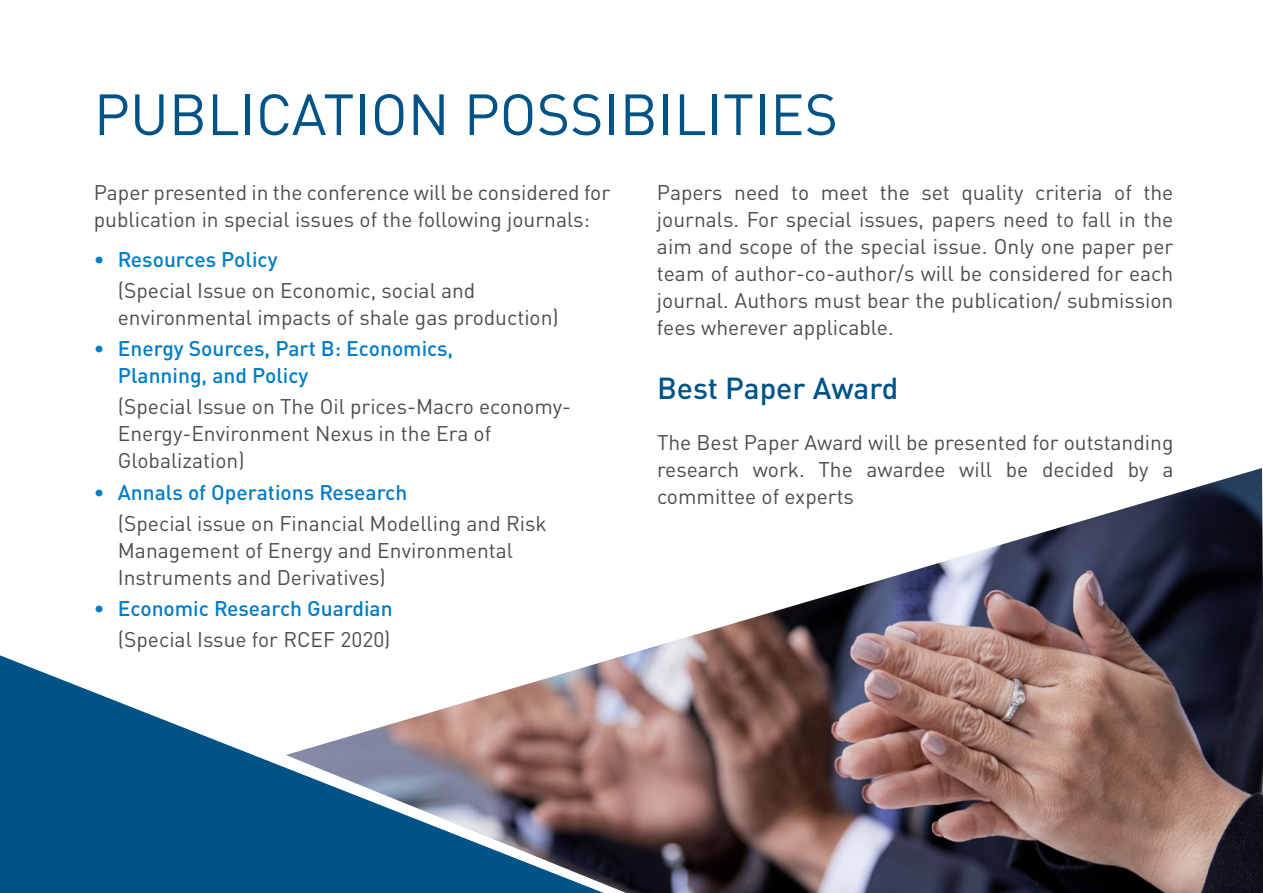
<style>
.page{position:relative;width:1263px;height:893px;background:#fff}
.page>*{position:absolute;margin:0;border:0;box-sizing:border-box;transform-origin:0 0}
.t1{font:57.15px "DIN Pro";color:#005387}
.t2{font:500 30px "DIN Pro";color:#005387}
.t3{font:21px/27px "DIN Pro";color:#4d4d4f}
.t4{font:500 21px/27px "DIN Pro";color:#007dc5}
</style>
<div class="page">
<img style="left:604px;top:468px;width:659px;height:425px">
<svg style="left:0;top:655px;width:604px;height:238px"></svg>
<h1 class="t1" style="left:94px;top:69px;width:746px">PUBLICATION POSSIBILITIES</h1>
<p class="t3" style="left:94px;top:177px;width:518px">Paper presented in the conference will be considered for publication in special issues of the following journals:</p>
<p class="t4" style="left:94px;top:243px;width:185px">• Resources Policy</p>
<p class="t3" style="left:118px;top:275px;width:442px">(Special Issue on Economic, social and environmental impacts of shale gas production)</p>
<p class="t4" style="left:118px;top:333px;width:337px;text-indent:-24px">• Energy Sources, Part B: Economics,<br>Planning, and Policy</p>
<p class="t3" style="left:118px;top:391px;width:455px">(Special Issue on The Oil prices-Macro economy-<br>Energy-Environment Nexus in the Era of<br>Globalization)</p>
<p class="t4" style="left:94px;top:476px;width:315px">• Annals of Operations Research</p>
<p class="t3" style="left:118px;top:508px;width:430px">(Special issue on Financial Modelling and Risk<br>Management of Energy and Environmental<br>Instruments and Derivatives)</p>
<p class="t4" style="left:94px;top:593px;width:300px">• Economic Research Guardian</p>
<p class="t3" style="left:118px;top:624px;width:274px">(Special Issue for RCEF 2020)</p>
<p class="t3" style="left:657px;top:177px;width:518px;text-align:justify">Papers need to meet the set quality criteria of the journals. For special issues, papers need to fall in the aim and scope of the special issue. Only one paper per team of author-co-author/s will be considered for each journal. Authors must bear the publication/ submission fees wherever applicable.</p>
<h2 class="t2" style="left:657px;top:364px;width:243px">Best Paper Award</h2>
<p class="t3" style="left:657px;top:427px;width:518px;text-align:justify">The Best Paper Award will be presented for outstanding research work. The awardee will be decided by a committee of experts</p>
</div>
